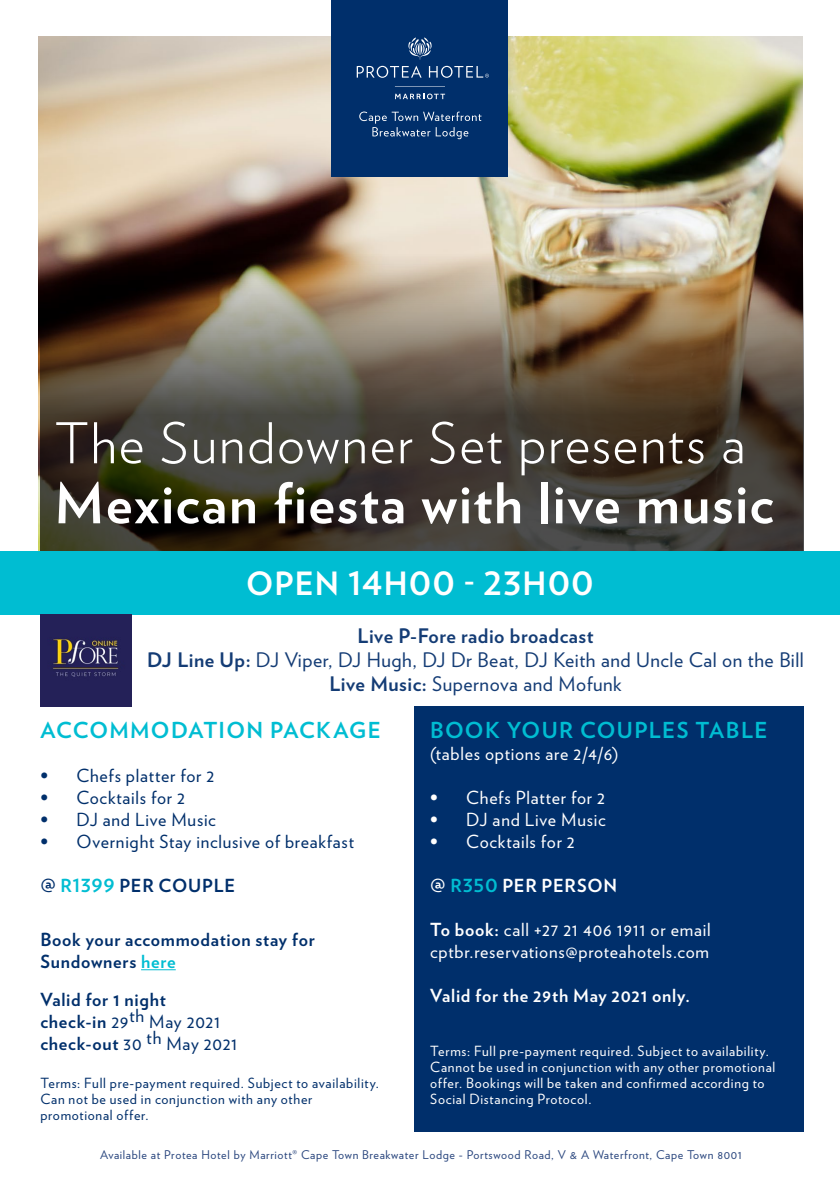
<style>
.page{position:relative;width:840px;height:1191px;background:#fff}
.page>*{position:absolute;margin:0;border:0;box-sizing:border-box;transform-origin:0 0}
.menu_tab{font:700 56px/60px "Verlag";letter-spacing:.03em;color:#fff}
.menu_tab-2{font:700 32px "Verlag";letter-spacing:.035em;color:#fff}
.menu_tab-3{font:700 22px "Verlag";letter-spacing:.06em;color:#00bdd2}
.t1{font:20px/24px "Verlag";letter-spacing:.025em;color:#143c75;text-align:center}
.t2{font:700 20px "Verlag";letter-spacing:.025em;color:#143c75}
.menu_tab-4{font:18px "Verlag";letter-spacing:.04em;color:#fff}
.menu_tab-5{font:18px/22px "Verlag";letter-spacing:.04em;color:#002f6b}
.menu_tab-6{font:700 18px "Verlag";letter-spacing:.04em;color:#002f6b}
.menu_tab-7{font:700 18px "Verlag";letter-spacing:.04em;color:#fff}
.menu_tab-8{font:14px/16px "Verlag";letter-spacing:.05em;color:#fff}
.menu_tab-9{font:14px/16px "Verlag";letter-spacing:.05em;color:#002f6b}
.BODY{font:12px "Verlag";letter-spacing:.05em;color:#2d4980}
.s1{font-weight:300}
.s2{font-weight:700}
.s3{color:#00bdd2}
</style>
<div class="page">
<img style="left:38px;top:37px;width:763px;height:514px">
<img style="left:40px;top:157px;width:763px;height:394px">
<div style="left:331px;top:0;width:177px;height:177px;background:#002f6b"></div>
<svg style="left:356px;top:38px;width:133px;height:49px"></svg>
<svg style="left:359px;top:94px;width:122px;height:45px"></svg>
<div style="left:0;top:551px;width:839px;height:64px;background:#00bdd2"></div>
<div style="left:414px;top:706px;width:389px;height:425px;background:#002f6b"></div>
<hr style="left:141px;top:969px;width:35px;height:1px;background:#00bdd2">
<img style="left:40px;top:615px;width:92px;height:91px">
<p class="menu_tab" style="left:55px;top:410px;width:720px"><span class="s1">The Sundowner Set presents a<br></span>Mexican fiesta with live music</p>
<p class="menu_tab-2" style="left:246px;top:558px;width:349px">OPEN 14H00 - 23H00</p>
<p class="t2" style="left:357px;top:620px;width:237px">Live P-Fore radio broadcast</p>
<p class="t1" style="left:147px;top:646px;width:658px"><span class="s2">DJ Line Up:</span> DJ Viper, DJ Hugh, DJ Dr Beat, DJ Keith and Uncle Cal on the Bill<br><span class="s2">Live Music:</span> Supernova and Mofunk</p>
<p class="menu_tab-3" style="left:40px;top:712px;width:342px">ACCOMMODATION PACKAGE</p>
<p class="menu_tab-5" style="left:40px;top:763px;width:175px"><span class="s2">•</span> Chefs platter for 2</p>
<p class="menu_tab-5" style="left:40px;top:785px;width:146px"><span class="s2">•</span> Cocktails for 2</p>
<p class="menu_tab-5" style="left:40px;top:807px;width:177px"><span class="s2">•</span> DJ and Live Music</p>
<p class="menu_tab-5" style="left:40px;top:829px;width:315px"><span class="s2">•</span> Overnight Stay inclusive of breakfast</p>
<p class="menu_tab-6" style="left:40px;top:871px;width:196px">@ <span class="s3">R1399</span> PER COUPLE</p>
<p class="menu_tab-6" style="left:40px;top:925px;width:276px">Book your accommodation stay for</p>
<p class="menu_tab-6" style="left:40px;top:947px;width:137px">Sundowners <span class="s3">here</span></p>
<p class="menu_tab-6" style="left:40px;top:985px;width:127px">Valid for 1 night</p>
<p class="menu_tab-5" style="left:40px;top:1009px;width:198px"><span class="s2">check-in</span> 29th May 2021 <span class="s2">check-out</span> 30 th May 2021</p>
<p class="menu_tab-9" style="left:40px;top:1074px;width:340px">Terms: Full pre-payment required. Subject to availability.</p>
<p class="menu_tab-9" style="left:40px;top:1090px;width:273px">Can not be used in conjunction with any other promotional offer.</p>
<p class="menu_tab-3" style="left:430px;top:712px;width:338px">BOOK YOUR COUPLES TABLE</p>
<p class="menu_tab-4" style="left:430px;top:740px;width:190px">(tables options are 2/4/6)</p>
<p class="menu_tab-4" style="left:430px;top:784px;width:176px"><span class="s2">•</span> Chefs Platter for 2</p>
<p class="menu_tab-4" style="left:430px;top:806px;width:177px"><span class="s2">•</span> DJ and Live Music</p>
<p class="menu_tab-4" style="left:430px;top:828px;width:146px"><span class="s2">•</span> Cocktails for 2</p>
<p class="menu_tab-7" style="left:430px;top:871px;width:188px">@ <span class="s3">R350</span> PER PERSON</p>
<p class="menu_tab-4" style="left:430px;top:916px;width:282px"><span class="s2">To book:</span> call +27 21 406 1911 or email</p>
<p class="menu_tab-4" style="left:430px;top:938px;width:280px">cptbr.reservations@proteahotels.com</p>
<p class="menu_tab-7" style="left:430px;top:981px;width:261px">Valid for the 29th May 2021 only.</p>
<p class="menu_tab-8" style="left:430px;top:1042px;width:346px">Terms: Full pre-payment required. Subject to availability.<br>Cannot be used in conjunction with any other promotional offer. Bookings will be taken and confirmed according to Social Distancing Protocol.</p>
<p class="BODY" style="left:100px;top:1145px;width:643px">Available at Protea Hotel by Marriott® Cape Town Breakwater Lodge - Portswood Road, V &amp; A Waterfront, Cape Town 8001</p>
</div>
